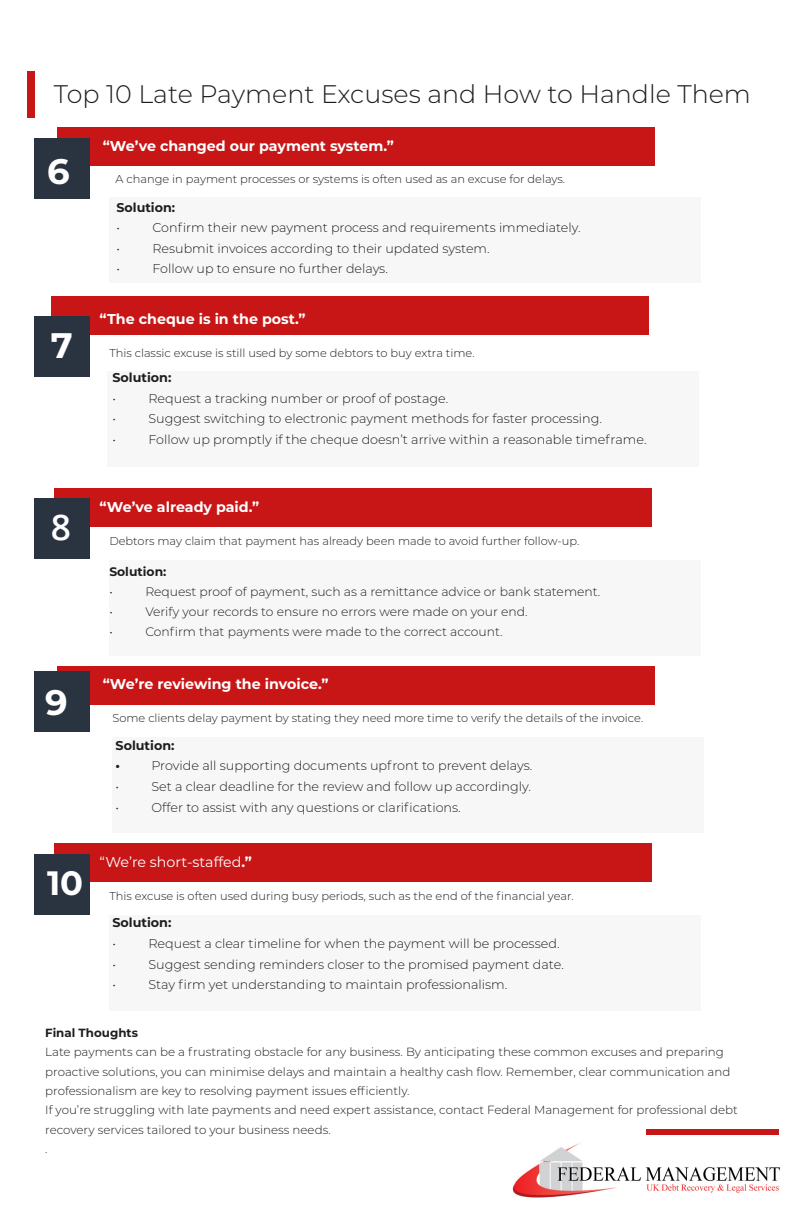
<style>
.page{position:relative;width:792px;height:1224px;background:#fff}
.page>*{position:absolute;margin:0;border:0;box-sizing:border-box;transform-origin:0 0}
.t1{font:700 35.4px "Montserrat";color:#fff}
.t2{font:600 35.4px "Open Sans";color:#fff}
.t3{font:700 33.8px "Montserrat";color:#fff}
.t4{font:300 25.4px "Montserrat";color:#1d1d1b}
.t5{font:700 14.3px "Montserrat";color:#fff}
.t6{font:14.3px "Montserrat";color:#fff}
.t7{font:300 12.8px "Montserrat";color:#1d1d1b}
.t8{font:700 12.8px/20.6px "Montserrat";color:#1d1d1b}
.t9{font:300 12.7px "Montserrat";color:#1d1d1b}
.t10{font:700 12.7px "Montserrat";color:#1d1d1b}
.t11{font:300 12.3px "Montserrat";color:#1d1d1b}
.t12{font:700 12.3px "Montserrat";color:#1d1d1b}
.t13{font:300 11.8px/19.3px "Montserrat";color:#1d1d1b}
.t14{font:700 11.8px "Montserrat";color:#1d1d1b}
.t15{font:300 11.4px "Montserrat";color:#1d1d1b}
.s1{font-weight:700}
</style>
<div class="page">
<div style="left:647px;top:1129px;width:132px;height:7px;background:#c81617"></div>
<div style="left:109px;top:197px;width:592px;height:86px;background:#f7f7f7"></div>
<div style="left:57px;top:127px;width:598px;height:38px;background:#c81617"></div>
<div style="left:35px;top:138px;width:55px;height:60px;background:#2a3441"></div>
<div style="left:28px;top:72px;width:7px;height:46px;background:#c81617"></div>
<img style="left:512px;top:1143px;width:269px;height:55px">
<div style="left:108px;top:371px;width:591px;height:96px;background:#f7f7f7"></div>
<div style="left:51px;top:297px;width:597px;height:38px;background:#c81617"></div>
<div style="left:35px;top:316px;width:55px;height:60px;background:#2a3441"></div>
<div style="left:109px;top:560px;width:592px;height:95px;background:#f7f7f7"></div>
<div style="left:54px;top:488px;width:598px;height:39px;background:#c81617"></div>
<div style="left:35px;top:498px;width:55px;height:60px;background:#2a3441"></div>
<div style="left:112px;top:737px;width:592px;height:96px;background:#f7f7f7"></div>
<div style="left:57px;top:666px;width:598px;height:38px;background:#c81617"></div>
<div style="left:35px;top:671px;width:55px;height:60px;background:#2a3441"></div>
<div style="left:109px;top:915px;width:592px;height:95px;background:#f7f7f7"></div>
<div style="left:54px;top:843px;width:598px;height:39px;background:#c81617"></div>
<div style="left:35px;top:855px;width:55px;height:60px;background:#2a3441"></div>
<h3 class="t4" style="left:54px;top:76px;width:699px">Top 10 Late Payment Excuses and How to Handle Them</h3>
<p class="t5" style="left:103px;top:135px;width:293px">“We’ve changed our payment system.”</p>
<p class="t15" style="left:116px;top:172px;width:451px">A change in payment processes or systems is often used as an excuse for delays.</p>
<p class="t10" style="left:117px;top:198px;width:60px">Solution:</p>
<p class="t9" style="left:117px;top:219px;width:5px">•</p>
<p class="t9" style="left:153px;top:219px;width:430px">Confirm their new payment process and requirements immediately.</p>
<p class="t9" style="left:117px;top:240px;width:5px">•</p>
<p class="t9" style="left:153px;top:240px;width:339px">Resubmit invoices according to their updated system.</p>
<p class="t9" style="left:117px;top:260px;width:5px">•</p>
<p class="t9" style="left:153px;top:260px;width:237px">Follow up to ensure no further delays.</p>
<p class="t5" style="left:100px;top:309px;width:208px">“The cheque is in the post.”</p>
<p class="t15" style="left:109px;top:345px;width:367px">This classic excuse is still used by some debtors to buy extra time.</p>
<p class="t8" style="left:112px;top:367px;width:60px">Solution:</p>
<p class="t7" style="left:112px;top:389px;width:5px">•</p>
<p class="t7" style="left:148px;top:389px;width:301px">Request a tracking number or proof of postage.</p>
<p class="t7" style="left:112px;top:410px;width:5px">•</p>
<p class="t7" style="left:148px;top:410px;width:455px">Suggest switching to electronic payment methods for faster processing.</p>
<p class="t7" style="left:112px;top:431px;width:5px">•</p>
<p class="t7" style="left:148px;top:431px;width:500px">Follow up promptly if the cheque doesn’t arrive within a reasonable timeframe.</p>
<h1 class="t1" style="left:47px;top:146px;width:24px">6</h1>
<h1 class="t1" style="left:51px;top:320px;width:23px">7</h1>
<h1 class="t2" style="left:51px;top:502px;width:22px">8</h1>
<h1 class="t1" style="left:45px;top:677px;width:24px">9</h1>
<h2 class="t3" style="left:47px;top:859px;width:38px">10</h2>
<p class="t5" style="left:100px;top:496px;width:161px">“We’ve already paid.”</p>
<p class="t15" style="left:109px;top:533px;width:471px">Debtors may claim that payment has already been made to avoid further follow-up.</p>
<p class="t12" style="left:109px;top:562px;width:59px">Solution:</p>
<p class="t11" style="left:109px;top:583px;width:5px">•</p>
<p class="t11" style="left:145px;top:583px;width:457px">Request proof of payment, such as a remittance advice or bank statement.</p>
<p class="t11" style="left:109px;top:603px;width:5px">•</p>
<p class="t11" style="left:145px;top:603px;width:384px">Verify your records to ensure no errors were made on your end.</p>
<p class="t11" style="left:109px;top:623px;width:5px">•</p>
<p class="t11" style="left:145px;top:623px;width:359px">Confirm that payments were made to the correct account.</p>
<p class="t5" style="left:103px;top:674px;width:227px">“We’re reviewing the invoice.”</p>
<p class="t15" style="left:112px;top:710px;width:532px">Some clients delay payment by stating they need more time to verify the details of the invoice.</p>
<p class="t8" style="left:116px;top:734px;width:60px">Solution: •</p>
<p class="t7" style="left:152px;top:757px;width:382px">Provide all supporting documents upfront to prevent delays.</p>
<p class="t7" style="left:116px;top:778px;width:5px">•</p>
<p class="t7" style="left:152px;top:778px;width:381px">Set a clear deadline for the review and follow up accordingly.</p>
<p class="t7" style="left:116px;top:798px;width:5px">•</p>
<p class="t7" style="left:152px;top:798px;width:311px">Offer to assist with any questions or clarifications.</p>
<p class="t6" style="left:100px;top:852px;width:154px">“We’re short-staffed<span class="s1">.”</span></p>
<p class="t15" style="left:109px;top:888px;width:466px">This excuse is often used during busy periods, such as the end of the financial year.</p>
<p class="t8" style="left:112px;top:912px;width:60px">Solution:</p>
<p class="t7" style="left:112px;top:935px;width:5px">•</p>
<p class="t7" style="left:148px;top:935px;width:413px">Request a clear timeline for when the payment will be processed.</p>
<p class="t7" style="left:112px;top:955px;width:5px">•</p>
<p class="t7" style="left:148px;top:955px;width:417px">Suggest sending reminders closer to the promised payment date.</p>
<p class="t7" style="left:112px;top:976px;width:5px">•</p>
<p class="t7" style="left:148px;top:976px;width:360px">Stay firm yet understanding to maintain professionalism.</p>
<p class="t14" style="left:45px;top:1024px;width:94px">Final Thoughts</p>
<p class="t13" style="left:45px;top:1042px;width:694px">Late payments can be a frustrating obstacle for any business. By anticipating these common excuses and preparing proactive solutions, you can minimise delays and maintain a healthy cash flow. Remember, clear communication and professionalism are key to resolving payment issues efficiently.<br>If you’re struggling with late payments and need expert assistance, contact Federal Management for professional debt recovery services tailored to your business needs.<br>.</p>
</div>
